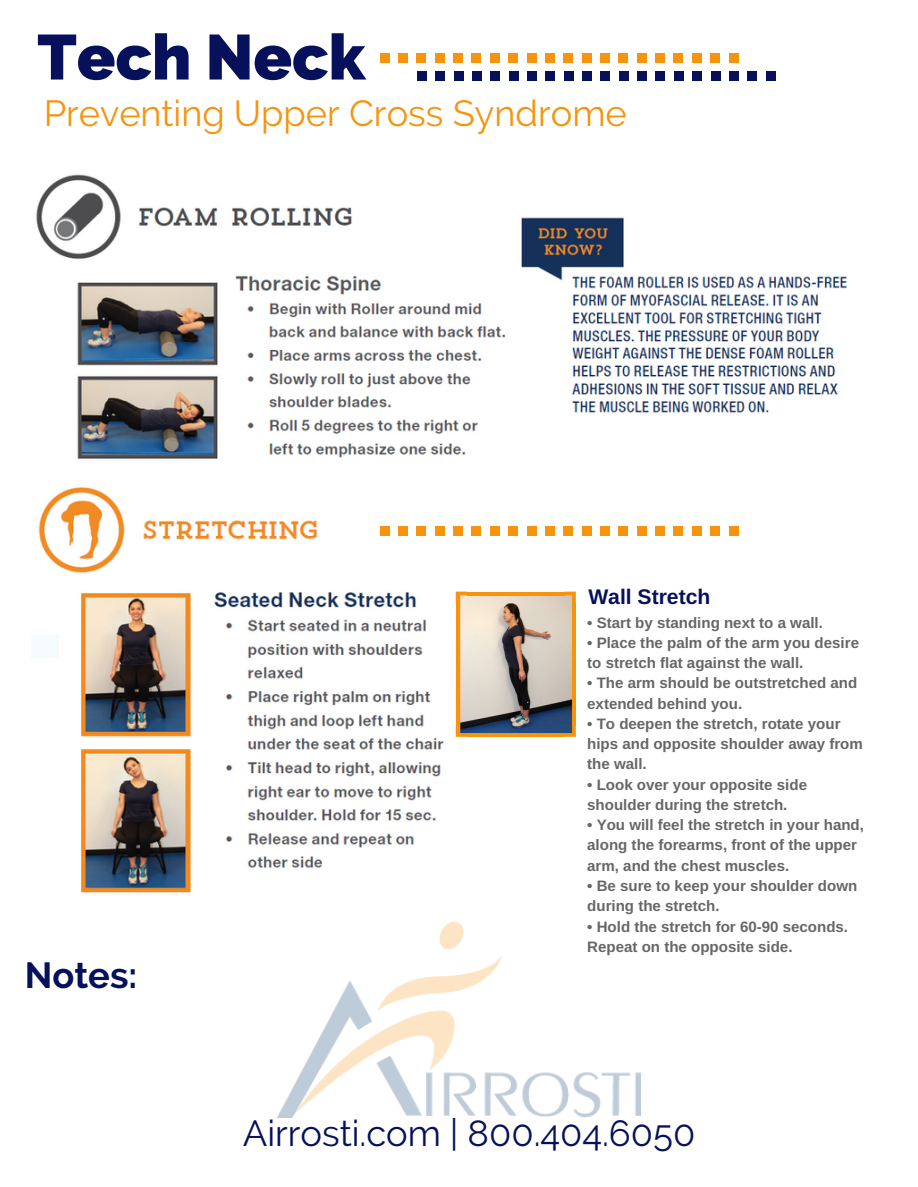
<style>
.page{position:relative;width:918px;height:1187px;background:#fff}
.page>*{position:absolute;margin:0;border:0;box-sizing:border-box;transform-origin:0 0}
.t1{font:800 63.45px "Raleway";color:#07115b}
.t2{font:36.3px "Raleway";color:#f6940d}
.t3{font:36.3px "Raleway";color:#07115b}
.t4{font:700 36.3px "Raleway";color:#07115b}
.t5{font:700 21.15px "Arimo";color:#07115b}
.t6{font:700 15.15px/20.2px "Arimo";color:#666}
</style>
<div class="page">
<img style="left:36px;top:174px;width:812px;height:285px">
<img style="left:38px;top:487px;width:421px;height:406px">
<img style="left:278px;top:921px;width:362px;height:196px">
<img style="left:460px;top:595px;width:112px;height:138px">
<div style="left:729px;top:54px;width:9px;height:9px;background:#f6940d"></div>
<div style="left:711px;top:54px;width:9px;height:9px;background:#f6940d"></div>
<div style="left:692px;top:54px;width:9px;height:9px;background:#f6940d"></div>
<div style="left:655px;top:54px;width:10px;height:9px;background:#f6940d"></div>
<div style="left:637px;top:54px;width:9px;height:9px;background:#f6940d"></div>
<div style="left:674px;top:54px;width:9px;height:9px;background:#f6940d"></div>
<div style="left:619px;top:54px;width:9px;height:9px;background:#f6940d"></div>
<div style="left:417px;top:54px;width:9px;height:9px;background:#f6940d"></div>
<div style="left:435px;top:54px;width:9px;height:9px;background:#f6940d"></div>
<div style="left:454px;top:54px;width:9px;height:9px;background:#f6940d"></div>
<div style="left:398px;top:54px;width:10px;height:9px;background:#f6940d"></div>
<div style="left:380px;top:54px;width:9px;height:9px;background:#f6940d"></div>
<div style="left:490px;top:54px;width:9px;height:9px;background:#f6940d"></div>
<div style="left:545px;top:54px;width:9px;height:9px;background:#f6940d"></div>
<div style="left:564px;top:54px;width:9px;height:9px;background:#f6940d"></div>
<div style="left:582px;top:54px;width:9px;height:9px;background:#f6940d"></div>
<div style="left:509px;top:54px;width:9px;height:9px;background:#f6940d"></div>
<div style="left:600px;top:54px;width:10px;height:9px;background:#f6940d"></div>
<div style="left:527px;top:54px;width:9px;height:9px;background:#f6940d"></div>
<div style="left:472px;top:54px;width:9px;height:9px;background:#f6940d"></div>
<div style="left:766px;top:72px;width:9px;height:9px;background:#07115b"></div>
<div style="left:748px;top:72px;width:9px;height:9px;background:#07115b"></div>
<div style="left:729px;top:72px;width:9px;height:9px;background:#07115b"></div>
<div style="left:693px;top:72px;width:9px;height:9px;background:#07115b"></div>
<div style="left:674px;top:72px;width:9px;height:9px;background:#07115b"></div>
<div style="left:711px;top:72px;width:9px;height:9px;background:#07115b"></div>
<div style="left:656px;top:72px;width:9px;height:9px;background:#07115b"></div>
<div style="left:454px;top:72px;width:9px;height:9px;background:#07115b"></div>
<div style="left:472px;top:72px;width:9px;height:9px;background:#07115b"></div>
<div style="left:491px;top:72px;width:9px;height:9px;background:#07115b"></div>
<div style="left:436px;top:72px;width:9px;height:9px;background:#07115b"></div>
<div style="left:417px;top:72px;width:9px;height:9px;background:#07115b"></div>
<div style="left:527px;top:72px;width:10px;height:9px;background:#07115b"></div>
<div style="left:582px;top:72px;width:10px;height:9px;background:#07115b"></div>
<div style="left:601px;top:72px;width:9px;height:9px;background:#07115b"></div>
<div style="left:619px;top:72px;width:9px;height:9px;background:#07115b"></div>
<div style="left:546px;top:72px;width:9px;height:9px;background:#07115b"></div>
<div style="left:638px;top:72px;width:9px;height:9px;background:#07115b"></div>
<div style="left:564px;top:72px;width:9px;height:9px;background:#07115b"></div>
<div style="left:509px;top:72px;width:9px;height:9px;background:#07115b"></div>
<div style="left:729px;top:526px;width:9px;height:9px;background:#f6940d"></div>
<div style="left:711px;top:526px;width:9px;height:9px;background:#f6940d"></div>
<div style="left:692px;top:526px;width:9px;height:9px;background:#f6940d"></div>
<div style="left:655px;top:526px;width:10px;height:9px;background:#f6940d"></div>
<div style="left:637px;top:526px;width:9px;height:9px;background:#f6940d"></div>
<div style="left:674px;top:526px;width:9px;height:9px;background:#f6940d"></div>
<div style="left:619px;top:526px;width:9px;height:9px;background:#f6940d"></div>
<div style="left:417px;top:526px;width:9px;height:9px;background:#f6940d"></div>
<div style="left:435px;top:526px;width:9px;height:9px;background:#f6940d"></div>
<div style="left:454px;top:526px;width:9px;height:9px;background:#f6940d"></div>
<div style="left:398px;top:526px;width:10px;height:9px;background:#f6940d"></div>
<div style="left:380px;top:526px;width:9px;height:9px;background:#f6940d"></div>
<div style="left:490px;top:526px;width:9px;height:9px;background:#f6940d"></div>
<div style="left:545px;top:526px;width:9px;height:9px;background:#f6940d"></div>
<div style="left:564px;top:526px;width:9px;height:9px;background:#f6940d"></div>
<div style="left:582px;top:526px;width:9px;height:9px;background:#f6940d"></div>
<div style="left:509px;top:526px;width:9px;height:9px;background:#f6940d"></div>
<div style="left:600px;top:526px;width:10px;height:9px;background:#f6940d"></div>
<div style="left:527px;top:526px;width:9px;height:9px;background:#f6940d"></div>
<div style="left:472px;top:526px;width:9px;height:9px;background:#f6940d"></div>
<hr style="left:572px;top:603px;width:4px;height:122px;background:#f6940d">
<hr style="left:456px;top:603px;width:4px;height:122px;background:#f6940d">
<svg style="left:467px;top:591px;width:97px;height:4px"></svg>
<hr style="left:467px;top:733px;width:97px;height:3px;background:#f6940d">
<svg style="left:564px;top:591px;width:12px;height:12px"></svg>
<svg style="left:456px;top:591px;width:11px;height:12px"></svg>
<svg style="left:564px;top:725px;width:12px;height:11px"></svg>
<svg style="left:456px;top:725px;width:11px;height:11px"></svg>
<h1 class="t1" style="left:37px;top:20px;width:330px">Tech Neck</h1>
<h2 class="t2" style="left:44px;top:92px;width:585px">Preventing Upper Cross Syndrome</h2>
<h2 class="t4" style="left:25px;top:953px;width:114px">Notes:</h2>
<h3 class="t5" style="left:588px;top:585px;width:123px">Wall Stretch</h3>
<p class="t6" style="left:587px;top:612px;width:237px">• Start by standing next to a wall.</p>
<p class="t6" style="left:587px;top:632px;width:273px">• Place the palm of the arm you desire to stretch flat against the wall.</p>
<p class="t6" style="left:587px;top:673px;width:272px">• The arm should be outstretched and extended behind you.</p>
<p class="t6" style="left:587px;top:713px;width:277px">• To deepen the stretch, rotate your hips and opposite shoulder away from the wall.</p>
<p class="t6" style="left:587px;top:774px;width:221px">• Look over your opposite side shoulder during the stretch.</p>
<p class="t6" style="left:587px;top:814px;width:278px">• You will feel the stretch in your hand, along the forearms, front of the upper arm, and the chest muscles.</p>
<p class="t6" style="left:587px;top:875px;width:272px">• Be sure to keep your shoulder down during the stretch.</p>
<p class="t6" style="left:587px;top:916px;width:262px">• Hold the stretch for 60-90 seconds.<br>Repeat on the opposite side.</p>
<h2 class="t3" style="left:243px;top:1112px;width:454px">Airrosti.com | 800.404.6050</h2>
</div>
